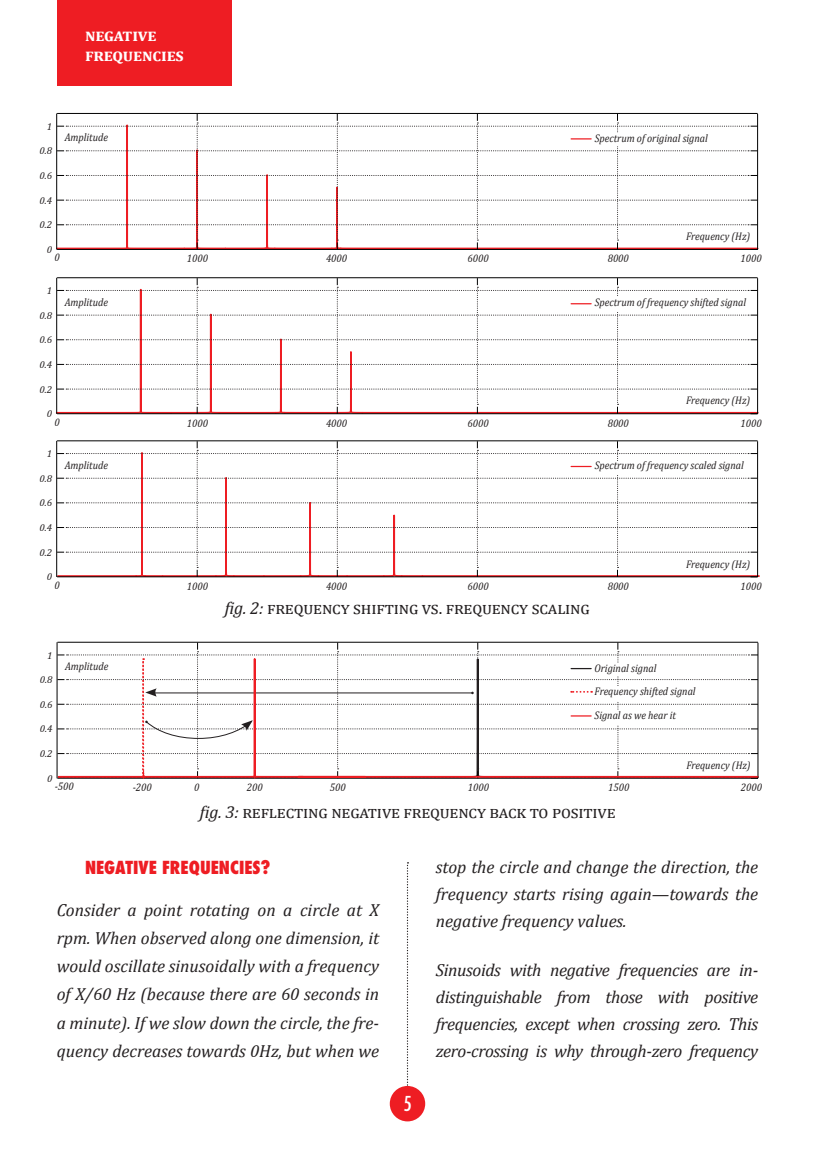
<style>
.page{position:relative;width:815px;height:1170px;background:#fff}
.page>*{position:absolute;margin:0;border:0;box-sizing:border-box;transform-origin:0 0}
.t1{font:500 condensed 20px "Futura";color:#fff}
.t2{font:italic 17.5px/28px "Cambria";letter-spacing:-.005em;color:#231f20;text-align:justify}
.t3{font:17.5px "Cambria";letter-spacing:-.01em;color:#231f20}
.t4{font:800 condensed 17.5px "Futura";color:#ee1d23}
.t5{font:700 17.5px/20px "Cambria";letter-spacing:-.01em;color:#fff}
.t6{font:italic 11px/24.2px "Cambria";color:#231f20;scale:.91 1}
.t7{font:italic 10px "Cambria";color:#231f20}
.s1{font-style:italic}
</style>
<div class="page">
<svg style="left:407px;top:862px;width:1px;height:223px"></svg>
<div style="left:390px;top:1085px;width:35px;height:36px;background:#ee1d23;border-radius:50%"></div>
<hr style="left:56px;top:113px;width:1px;height:136px;background:#000">
<hr style="left:56px;top:441px;width:1px;height:136px;background:#000">
<svg style="left:305px;top:112px;width:454px;height:465px"></svg>
<hr style="left:758px;top:642px;width:1px;height:136px;background:#000">
<hr style="left:57px;top:641px;width:701px;height:1px;background:#000">
<svg style="left:57px;top:0;width:248px;height:642px"></svg>
<svg style="left:56px;top:114px;width:702px;height:136px"></svg>
<svg style="left:56px;top:278px;width:702px;height:136px"></svg>
<svg style="left:57px;top:441px;width:701px;height:137px"></svg>
<svg style="left:57px;top:642px;width:701px;height:136px"></svg>
<p class="t5" style="left:85px;top:25px;width:100px">negative frequencies</p>
<p class="t7" style="left:47px;top:120px;width:7px">1</p>
<p class="t7" style="left:39px;top:145px;width:14px">0.8</p>
<p class="t7" style="left:39px;top:169px;width:14px">0.6</p>
<p class="t7" style="left:39px;top:194px;width:14px">0.4</p>
<p class="t7" style="left:39px;top:219px;width:14px">0.2</p>
<p class="t7" style="left:47px;top:243px;width:7px">0</p>
<p class="t6" style="left:65px;top:125px;width:49px">Amplitude</p>
<p class="t6" style="left:595px;top:126px;width:126px">Spectrum of original signal</p>
<p class="t6" style="left:686px;top:224px;width:72px">Frequency (Hz)</p>
<p class="t6" style="left:54px;top:245px;width:7px">0</p>
<p class="t6" style="left:326px;top:246px;width:25px">4000</p>
<p class="t6" style="left:468px;top:246px;width:25px">6000</p>
<p class="t6" style="left:187px;top:246px;width:25px">1000</p>
<p class="t6" style="left:608px;top:246px;width:25px">8000</p>
<p class="t6" style="left:740px;top:246px;width:25px">1000</p>
<p class="t7" style="left:47px;top:284px;width:7px">1</p>
<p class="t7" style="left:39px;top:309px;width:14px">0.8</p>
<p class="t7" style="left:39px;top:334px;width:14px">0.6</p>
<p class="t7" style="left:39px;top:358px;width:14px">0.4</p>
<p class="t7" style="left:39px;top:383px;width:14px">0.2</p>
<p class="t7" style="left:47px;top:408px;width:7px">0</p>
<p class="t6" style="left:65px;top:289px;width:49px">Amplitude</p>
<p class="t6" style="left:595px;top:290px;width:168px">Spectrum of frequency shifted signal</p>
<p class="t6" style="left:686px;top:388px;width:72px">Frequency (Hz)</p>
<p class="t6" style="left:54px;top:409px;width:7px">0</p>
<p class="t6" style="left:326px;top:410px;width:25px">4000</p>
<p class="t6" style="left:468px;top:410px;width:25px">6000</p>
<p class="t6" style="left:187px;top:410px;width:25px">1000</p>
<p class="t6" style="left:608px;top:410px;width:25px">8000</p>
<p class="t6" style="left:740px;top:410px;width:25px">1000</p>
<p class="t7" style="left:47px;top:447px;width:7px">1</p>
<p class="t7" style="left:39px;top:472px;width:14px">0.8</p>
<p class="t7" style="left:39px;top:497px;width:14px">0.6</p>
<p class="t7" style="left:39px;top:521px;width:14px">0.4</p>
<p class="t7" style="left:39px;top:546px;width:14px">0.2</p>
<p class="t7" style="left:47px;top:570px;width:7px">0</p>
<p class="t6" style="left:65px;top:452px;width:49px">Amplitude</p>
<p class="t6" style="left:595px;top:453px;width:165px">Spectrum of frequency scaled signal</p>
<p class="t6" style="left:686px;top:551px;width:72px">Frequency (Hz)</p>
<p class="t6" style="left:54px;top:572px;width:7px">0</p>
<p class="t6" style="left:326px;top:573px;width:25px">4000</p>
<p class="t6" style="left:468px;top:573px;width:25px">6000</p>
<p class="t6" style="left:187px;top:573px;width:25px">1000</p>
<p class="t6" style="left:608px;top:573px;width:25px">8000</p>
<p class="t6" style="left:740px;top:573px;width:25px">1000</p>
<p class="t3" style="left:225px;top:597px;width:367px"><span class="s1">fig. 2:</span> frequency shifting vs. frequency scaling</p>
<p class="t7" style="left:47px;top:649px;width:7px">1</p>
<p class="t7" style="left:40px;top:673px;width:14px">0.8</p>
<p class="t7" style="left:40px;top:698px;width:14px">0.6</p>
<p class="t7" style="left:40px;top:723px;width:14px">0.4</p>
<p class="t7" style="left:40px;top:747px;width:14px">0.2</p>
<p class="t7" style="left:47px;top:772px;width:7px">0</p>
<p class="t6" style="left:65px;top:654px;width:49px">Amplitude</p>
<p class="t6" style="left:595px;top:655px;width:69px">Original signal</p>
<p class="t6" style="left:595px;top:678px;width:113px">Frequency shifted signal<br>Signal as we hear it</p>
<p class="t6" style="left:686px;top:752px;width:72px">Frequency (Hz)</p>
<p class="t6" style="left:55px;top:773px;width:23px">-500</p>
<p class="t6" style="left:330px;top:774px;width:19px">500</p>
<p class="t6" style="left:468px;top:774px;width:25px">1000</p>
<p class="t6" style="left:133px;top:774px;width:23px">-200</p>
<p class="t6" style="left:194px;top:774px;width:7px">0</p>
<p class="t6" style="left:247px;top:774px;width:19px">200</p>
<p class="t6" style="left:608px;top:774px;width:25px">1500</p>
<p class="t6" style="left:741px;top:774px;width:25px">2000</p>
<p class="t3" style="left:200px;top:801px;width:417px"><span class="s1">fig. 3:</span> reflecting negative frequency back to positive</p>
<p class="t4" style="left:85px;top:856px;width:187px">NEGATIVE FREQUENCIES?</p>
<p class="t2" style="left:57px;top:895px;width:324px">Consider a point rotating on a circle at X rpm. When observed along one dimension, it would oscillate sinusoidally with a frequency of X/60 Hz (because there are 60 seconds in a minute). If we slow down the circle, the fre&shy;quency decreases towards 0Hz, but when we</p>
<p class="t1" style="left:403px;top:1091px;width:10px">5</p>
<p class="t2" style="left:436px;top:853px;width:324px;line-height:27px">stop the circle and change the direction, the frequency starts rising again—towards the negative frequency values.</p>
<p class="t2" style="left:436px;top:955px;width:324px;line-height:27px">Sinusoids with negative frequencies are in&shy;distinguishable from those with positive frequencies, except when crossing zero. This zero-crossing is why through-zero frequency</p>
</div>
